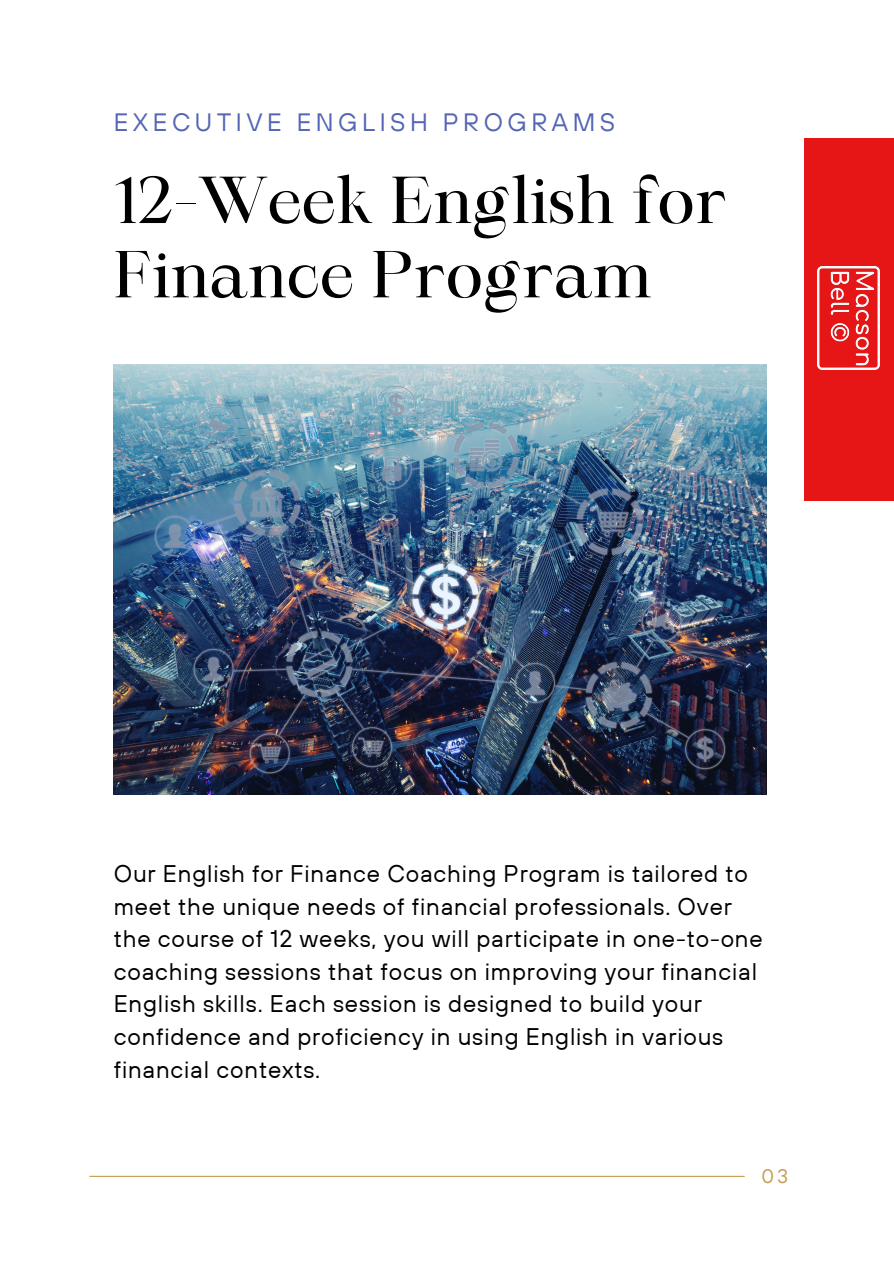
<style>
.page{position:relative;width:894px;height:1264px;background:#fff}
.page>*{position:absolute;margin:0;border:0;box-sizing:border-box;transform-origin:0 0}
.t1{font:63.6px/74.2px "Maharlika";color:#000}
.t2{font:25.05px "TT Hoves";letter-spacing:.18em;color:#5465b4}
.t3{font:24px/32.7px "TT Hoves";letter-spacing:.035em;color:#000}
.t4{font:19.5px "TT Hoves";color:#c39d51}
</style>
<div class="page">
<img style="left:114px;top:364px;width:652px;height:431px">
<hr style="left:89px;top:1175px;width:655px;height:1px;background:#c39d51">
<div style="left:804px;top:138px;width:89px;height:362px;background:#e71616"></div>
<img style="left:817px;top:266px;width:61px;height:104px">
<p class="t2" style="left:114px;top:106px;width:503px">EXECUTIVE ENGLISH PROGRAMS</p>
<h1 class="t1" style="left:114px;top:169px;width:614px">12-Week English for<br>Finance Program</h1>
<p class="t3" style="left:114px;top:856px;width:650px">Our English for Finance Coaching Program is tailored to meet the unique needs of financial professionals. Over the course of 12 weeks, you will participate in one-to-one coaching sessions that focus on improving your financial English skills. Each session is designed to build your confidence and proficiency in using English in various financial contexts.</p>
<h2 class="t4" style="left:761px;top:1163px;width:28px">03</h2>
</div>
